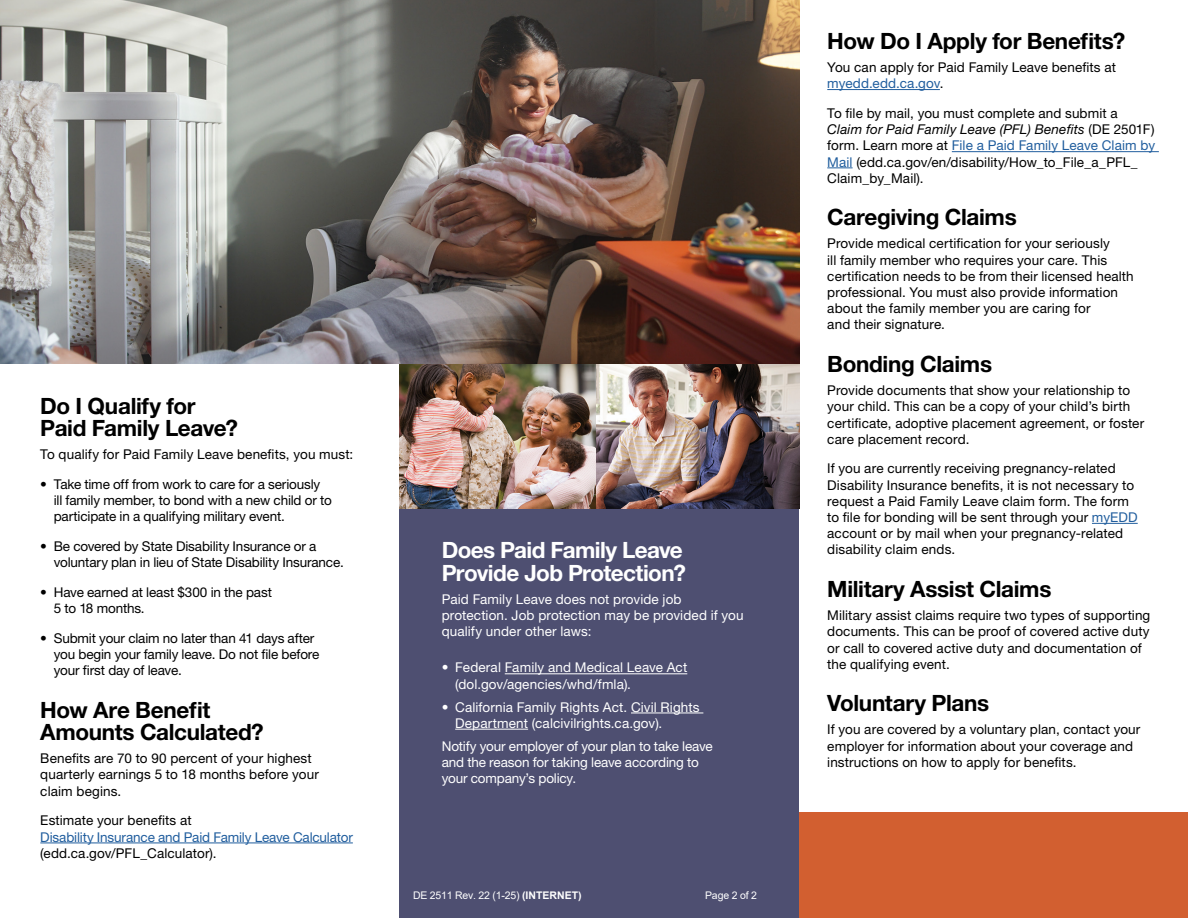
<style>
.page{position:relative;width:1188px;height:918px;background:#fff}
.page>*{position:absolute;margin:0;border:0;box-sizing:border-box;transform-origin:0 0}
.t1{font:700 22.5px/22.5px "Helvetica Neue LT Std";letter-spacing:-.015em;color:#000}
.t2{font:700 22.5px/22.5px "Helvetica Neue LT Std";letter-spacing:-.025em;color:#fff}
.t3{font:13.5px/16.2px "Helvetica Neue LT Std";letter-spacing:.01em;color:#000}
.t4{font:13.5px/16.2px "Helvetica Neue LT Std";letter-spacing:-.01em;color:#000}
.t5{font:13.5px/16.2px "Helvetica Neue LT Std";letter-spacing:.005em;color:#fff}
.t6{font:10.5px "Arial";letter-spacing:-.02em;color:#fff}
.s1{color:#215e9e}
.s2{font-weight:700}
.s3{font-style:italic}
</style>
<div class="page">
<div style="left:400px;top:436px;width:399px;height:482px;background:#4e4f71"></div>
<div style="left:799px;top:812px;width:389px;height:106px;background:#d25f30"></div>
<img style="left:400px;top:364px;width:197px;height:145px">
<img style="left:597px;top:364px;width:202px;height:145px">
<img style="left:0;top:0;width:799px;height:364px">
<hr style="left:827px;top:89px;width:113px;height:1px;background:#215e9e">
<hr style="left:952px;top:151px;width:207px;height:1px;background:#215e9e">
<svg style="left:827px;top:168px;width:26px;height:1px"></svg>
<hr style="left:1092px;top:523px;width:46px;height:1px;background:#215e9e">
<hr style="left:505px;top:673px;width:182px;height:1px;background:#fff">
<hr style="left:631px;top:713px;width:72px;height:1px;background:#fff">
<hr style="left:455px;top:729px;width:73px;height:1px;background:#fff">
<hr style="left:40px;top:843px;width:313px;height:1px;background:#215e9e">
<h2 class="t1" style="left:40px;top:394px;width:199px">Do I Qualify for<br>Paid Family Leave?</h2>
<p class="t3" style="left:40px;top:446px;width:315px">To qualify for Paid Family Leave benefits, you must:</p>
<p class="t4" style="left:54px;top:476px;width:280px;text-indent:-13px">• Take time off from work to care for a seriously ill family member, to bond with a new child or to participate in a qualifying military event.</p>
<p class="t4" style="left:54px;top:538px;width:292px;text-indent:-13px">• Be covered by State Disability Insurance or a voluntary plan in lieu of State Disability Insurance.</p>
<p class="t4" style="left:54px;top:584px;width:220px;text-indent:-13px">• Have earned at least $300 in the past<br>5 to 18 months.</p>
<p class="t4" style="left:54px;top:630px;width:267px;text-indent:-13px">• Submit your claim no later than 41 days after you begin your family leave. Do not file before your first day of leave.</p>
<h2 class="t1" style="left:40px;top:698px;width:225px">How Are Benefit<br>Amounts Calculated?</h2>
<p class="t3" style="left:40px;top:750px;width:280px">Benefits are 70 to 90 percent of your highest quarterly earnings 5 to 18 months before your claim begins.</p>
<p class="t3" style="left:40px;top:812px;width:314px">Estimate your benefits at<br><span class="s1">Disability Insurance and Paid Family Leave Calculator </span>(edd.ca.gov/PFL_Calculator).</p>
<h2 class="t2" style="left:442px;top:538px;width:246px">Does Paid Family Leave<br>Provide Job Protection?</h2>
<p class="t5" style="left:442px;top:591px;width:303px">Paid Family Leave does not provide job protection. Job protection may be provided if you qualify under other laws:</p>
<p class="t5" style="left:455px;top:659px;width:234px;text-indent:-14px">• Federal Family and Medical Leave Act (dol.gov/agencies/whd/fmla).</p>
<p class="t5" style="left:455px;top:699px;width:246px;text-indent:-14px">• California Family Rights Act. Civil Rights<br>Department (calcivilrights.ca.gov).</p>
<p class="t5" style="left:442px;top:738px;width:273px">Notify your employer of your plan to take leave and the reason for taking leave according to your company’s policy.</p>
<p class="t6" style="left:413px;top:888px;width:170px">DE 2511 Rev. 22 (1-25) <span class="s2">(INTERNET)</span></p>
<p class="t6" style="left:705px;top:888px;width:54px">Page 2 of 2</p>
<h2 class="t1" style="left:827px;top:29px;width:300px">How Do I Apply for Benefits?</h2>
<p class="t3" style="left:827px;top:59px;width:290px">You can apply for Paid Family Leave benefits at <span class="s1">myedd.edd.ca.gov</span>.</p>
<p class="t3" style="left:827px;top:105px;width:329px">To file by mail, you must complete and submit a <span class="s3">Claim for Paid Family Leave (PFL) Benefits</span> (DE 2501F) form. Learn more at <span class="s1">File a Paid Family Leave Claim by Mail</span> (edd.ca.gov/en/disability/How_to_File_a_PFL_ Claim_by_Mail).</p>
<h2 class="t1" style="left:827px;top:206px;width:191px">Caregiving Claims</h2>
<p class="t3" style="left:827px;top:235px;width:308px">Provide medical certification for your seriously<br>ill family member who requires your care. This certification needs to be from their licensed health professional. You must also provide information about the family member you are caring for<br>and their signature.</p>
<h2 class="t1" style="left:827px;top:352px;width:166px">Bonding Claims</h2>
<p class="t3" style="left:827px;top:382px;width:318px">Provide documents that show your relationship to your child. This can be a copy of your child’s birth certificate, adoptive placement agreement, or foster care placement record.</p>
<p class="t3" style="left:827px;top:460px;width:312px">If you are currently receiving pregnancy-related Disability Insurance benefits, it is not necessary to request a Paid Family Leave claim form. The form to file for bonding will be sent through your <span class="s1">myEDD </span>account or by mail when your pregnancy-related disability claim ends.</p>
<h2 class="t1" style="left:827px;top:577px;width:226px">Military Assist Claims</h2>
<p class="t3" style="left:827px;top:607px;width:325px">Military assist claims require two types of supporting documents. This can be proof of covered active duty or call to covered active duty and documentation of the qualifying event.</p>
<h2 class="t1" style="left:827px;top:692px;width:163px">Voluntary Plans</h2>
<p class="t3" style="left:827px;top:721px;width:315px">If you are covered by a voluntary plan, contact your employer for information about your coverage and instructions on how to apply for benefits.</p>
</div>
